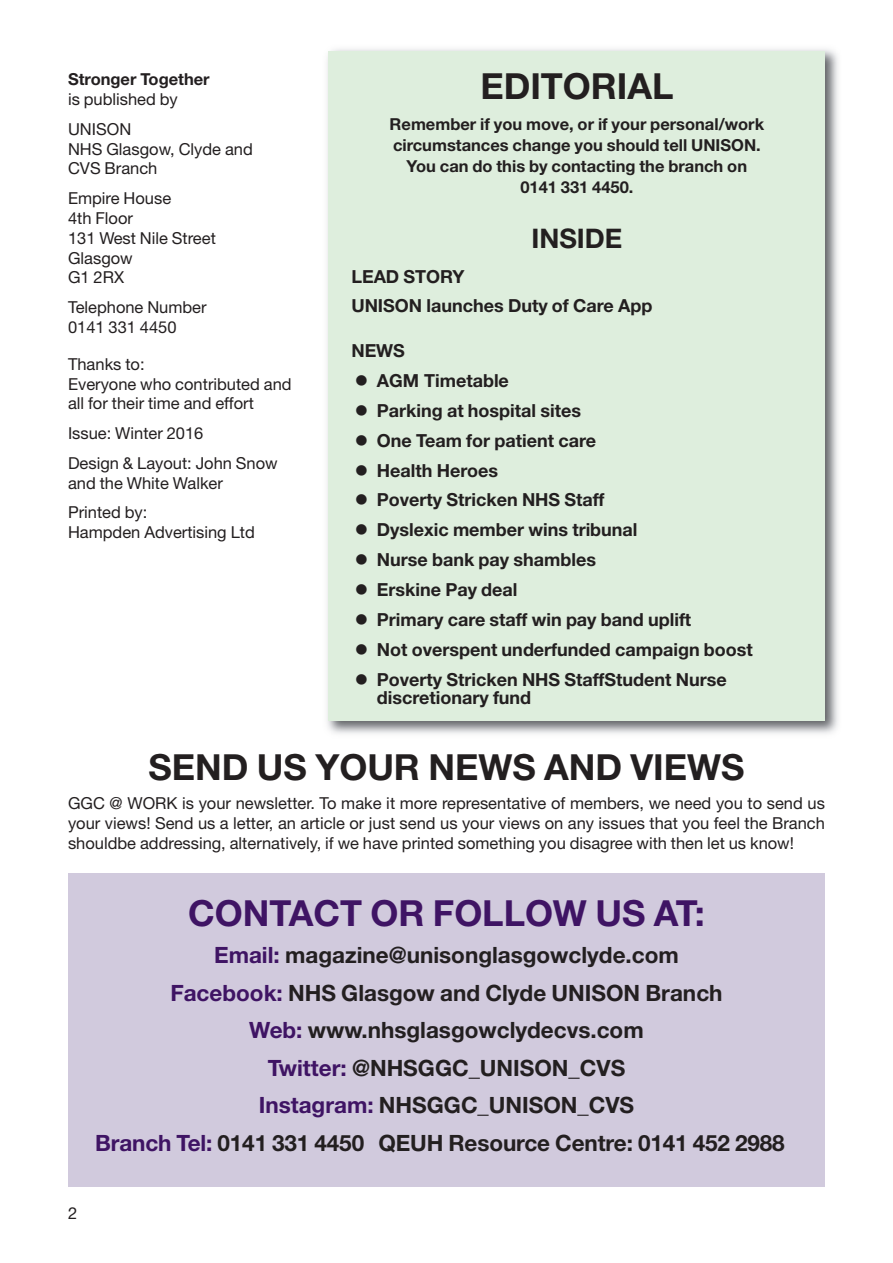
<style>
.page{position:relative;width:893px;height:1263px;background:#fff}
.page>*{position:absolute;margin:0;border:0;box-sizing:border-box;transform-origin:0 0}
.t1{font:700 36px "Helvetica Neue";color:#231f20}
.t2{font:700 36px "Helvetica Neue";color:#3f1464}
.t3{font:700 27px "Helvetica Neue";color:#231f20}
.t4{font:700 22.5px/37.5px "Helvetica Neue";color:#231f20;text-align:center}
.t5{font:700 18px/29.8px "Helvetica Neue";color:#231f20}
.t6{font:16.5px/19.8px "Helvetica Neue";color:#231f20}
.t7{font:700 16.5px/21px "Helvetica Neue";color:#231f20;text-align:center}
.s1{color:#3f1464}
</style>
<div class="page">
<img style="left:327px;top:49px;width:511px;height:685px">
<div style="left:329px;top:51px;width:496px;height:669px;background:#deeedd"></div>
<div style="left:68px;top:873px;width:757px;height:313px;background:#d1cadd"></div>
<p class="t7" style="left:68px;top:70px;width:143px">Stronger Together</p>
<p class="t6" style="left:68px;top:86px;width:111px;line-height:29.7px">is published by<br>UNISON</p>
<p class="t6" style="left:68px;top:140px;width:186px">NHS Glasgow, Clyde and<br>CVS Branch</p>
<p class="t6" style="left:68px;top:190px;width:149px">Empire House<br>4th Floor<br>131 West Nile Street<br>Glasgow<br>G1 2RX</p>
<p class="t6" style="left:68px;top:299px;width:140px">Telephone Number<br>0141 331 4450</p>
<p class="t6" style="left:68px;top:356px;width:225px">Thanks to:<br>Everyone who contributed and all for their time and effort</p>
<p class="t6" style="left:68px;top:420px;width:211px;line-height:29.7px">Issue: Winter 2016<br>Design &amp; Layout: John Snow</p>
<p class="t6" style="left:68px;top:469px;width:156px;line-height:29.7px">and the White Walker<br>Printed by:</p>
<p class="t6" style="left:68px;top:524px;width:188px">Hampden Advertising Ltd</p>
<h1 class="t1" style="left:480px;top:74px;width:194px">EDITORIAL</h1>
<p class="t7" style="left:390px;top:115px;width:376px">Remember if you move, or if your personal/work circumstances change you should tell UNISON.<br>You can do this by contacting the branch on 0141 331 4450.</p>
<h2 class="t3" style="left:531px;top:228px;width:92px">INSIDE</h2>
<p class="t5" style="left:351px;top:263px;width:302px">LEAD STORY<br>UNISON launches Duty of Care App</p>
<p class="t5" style="left:351px;top:337px;width:55px">NEWS</p>
<p class="t5" style="left:355px;top:367px;width:156px">● AGM Timetable</p>
<p class="t5" style="left:355px;top:397px;width:228px">● Parking at hospital sites</p>
<p class="t5" style="left:355px;top:427px;width:243px">● One Team for patient care</p>
<p class="t5" style="left:355px;top:457px;width:145px">● Health Heroes</p>
<p class="t5" style="left:355px;top:487px;width:251px">● Poverty Stricken NHS Staff</p>
<p class="t5" style="left:355px;top:516px;width:284px">● Dyslexic member wins tribunal</p>
<p class="t5" style="left:355px;top:546px;width:243px">● Nurse bank pay shambles</p>
<p class="t5" style="left:355px;top:576px;width:164px">● Erskine Pay deal</p>
<p class="t5" style="left:355px;top:606px;width:338px">● Primary care staff win pay band uplift</p>
<p class="t5" style="left:355px;top:636px;width:399px">● Not overspent underfunded campaign boost</p>
<p class="t5" style="left:377px;top:672px;width:351px;line-height:18px;text-indent:-22px">● Poverty Stricken NHS StaffStudent Nurse discretionary fund</p>
<h1 class="t1" style="left:148px;top:754px;width:598px">SEND US YOUR NEWS AND VIEWS</h1>
<p class="t6" style="left:68px;top:795px;width:758px;text-align:justify">GGC @ WORK is your newsletter. To make it more representative of members, we need you to send us your views! Send us a letter, an article or just send us your views on any issues that you feel the Branch shouldbe addressing, alternatively, if we have printed something you disagree with then let us know!</p>
<h1 class="t2" style="left:188px;top:900px;width:518px">CONTACT OR FOLLOW US AT:</h1>
<p class="t4" style="left:95px;top:938px;width:691px"><span class="s1">Email:</span> magazine@unisonglasgowclyde.com<br><span class="s1">Facebook:</span> NHS Glasgow and Clyde UNISON Branch<br><span class="s1">Web:</span> www.nhsglasgowclydecvs.com<br><span class="s1">Twitter:</span> @NHSGGC_UNISON_CVS<br><span class="s1">Instagram:</span> NHSGGC_UNISON_CVS<br><span class="s1">Branch Tel:</span> 0141 331 4450 QEUH Resource Centre: 0141 452 2988</p>
<p class="t6" style="left:68px;top:1205px;width:11px">2</p>
</div>
